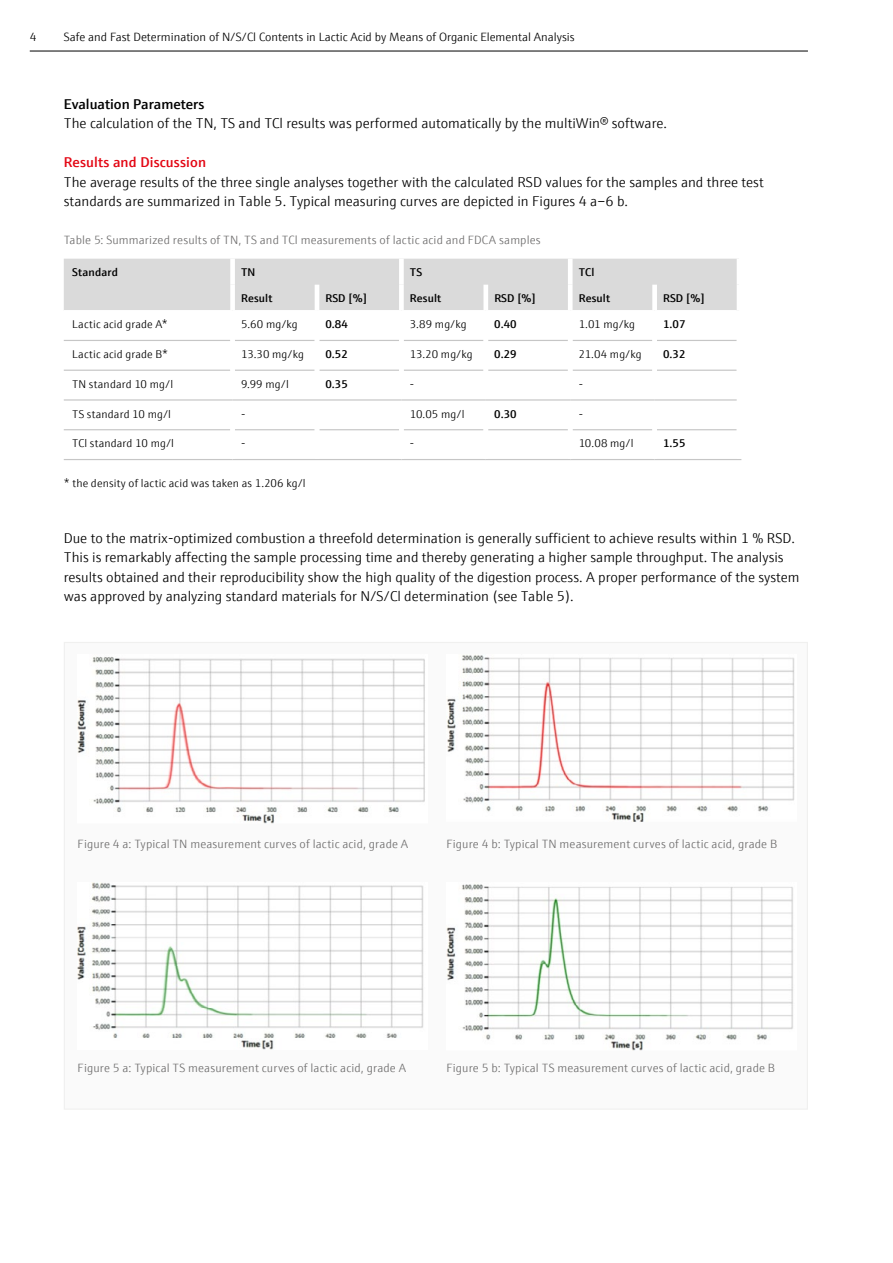
<style>
.page{position:relative;width:893px;height:1263px;background:#fff}
.page>*{position:absolute;margin:0;border:0;box-sizing:border-box;transform-origin:0 0}
.t1{font:300 14.25px/19.5px "E+H Sans";color:#000}
.t2{font:600 14.25px "E+H Sans";color:#000}
.t3{font:600 14.25px "E+H Sans";letter-spacing:.01em;color:#e30613}
.t4{font:300 12px "E+H Sans";letter-spacing:.01em;color:#706f6f}
.t5{font:300 12px "E+H Sans";color:#000}
.t6{font:300 11.25px "E+H Sans";letter-spacing:.015em;color:#000}
.t7{font:600 11.25px "E+H Sans";letter-spacing:.01em;color:#000}
</style>
<div class="page">
<div style="left:64px;top:259px;width:673px;height:51px;background:#dadada"></div>
<div style="left:230px;top:259px;width:5px;height:26px;background:#fff"></div>
<div style="left:399px;top:259px;width:5px;height:26px;background:#fff"></div>
<div style="left:568px;top:259px;width:5px;height:26px;background:#fff"></div>
<div style="left:230px;top:285px;width:5px;height:25px;background:#fff"></div>
<hr style="left:315px;top:285px;width:4px;height:25px;background:#fff">
<div style="left:399px;top:285px;width:5px;height:25px;background:#fff"></div>
<div style="left:483px;top:285px;width:5px;height:25px;background:#fff"></div>
<div style="left:568px;top:285px;width:5px;height:25px;background:#fff"></div>
<div style="left:652px;top:285px;width:5px;height:25px;background:#fff"></div>
<hr style="left:64px;top:340px;width:166px;height:1px;background:#c6c6c6">
<hr style="left:235px;top:340px;width:80px;height:1px;background:#c6c6c6">
<hr style="left:319px;top:340px;width:80px;height:1px;background:#c6c6c6">
<hr style="left:404px;top:340px;width:79px;height:1px;background:#c6c6c6">
<hr style="left:488px;top:340px;width:80px;height:1px;background:#c6c6c6">
<hr style="left:573px;top:340px;width:79px;height:1px;background:#c6c6c6">
<hr style="left:657px;top:340px;width:80px;height:1px;background:#c6c6c6">
<hr style="left:64px;top:370px;width:166px;height:1px;background:#c6c6c6">
<hr style="left:235px;top:370px;width:80px;height:1px;background:#c6c6c6">
<hr style="left:319px;top:370px;width:80px;height:1px;background:#c6c6c6">
<hr style="left:404px;top:370px;width:79px;height:1px;background:#c6c6c6">
<hr style="left:488px;top:370px;width:80px;height:1px;background:#c6c6c6">
<hr style="left:573px;top:370px;width:79px;height:1px;background:#c6c6c6">
<hr style="left:657px;top:370px;width:80px;height:1px;background:#c6c6c6">
<hr style="left:64px;top:429px;width:166px;height:1px;background:#c6c6c6">
<hr style="left:235px;top:429px;width:80px;height:1px;background:#c6c6c6">
<hr style="left:319px;top:429px;width:80px;height:1px;background:#c6c6c6">
<hr style="left:404px;top:429px;width:79px;height:1px;background:#c6c6c6">
<hr style="left:488px;top:429px;width:80px;height:1px;background:#c6c6c6">
<hr style="left:573px;top:429px;width:79px;height:1px;background:#c6c6c6">
<hr style="left:657px;top:429px;width:80px;height:1px;background:#c6c6c6">
<hr style="left:64px;top:459px;width:169px;height:1px;background:#c6c6c6">
<hr style="left:233px;top:459px;width:84px;height:1px;background:#c6c6c6">
<hr style="left:317px;top:459px;width:84px;height:1px;background:#c6c6c6">
<hr style="left:401px;top:459px;width:85px;height:1px;background:#c6c6c6">
<hr style="left:486px;top:459px;width:84px;height:1px;background:#c6c6c6">
<hr style="left:570px;top:459px;width:85px;height:1px;background:#c6c6c6">
<hr style="left:655px;top:459px;width:86px;height:1px;background:#c6c6c6">
<hr style="left:64px;top:399px;width:169px;height:2px;background:#c6c6c6">
<hr style="left:233px;top:399px;width:84px;height:2px;background:#c6c6c6">
<hr style="left:317px;top:399px;width:84px;height:2px;background:#c6c6c6">
<hr style="left:401px;top:399px;width:85px;height:2px;background:#c6c6c6">
<hr style="left:486px;top:399px;width:84px;height:2px;background:#c6c6c6">
<hr style="left:570px;top:399px;width:85px;height:2px;background:#c6c6c6">
<hr style="left:655px;top:399px;width:82px;height:2px;background:#c6c6c6">
<div style="left:64px;top:642px;width:744px;height:468px;background:#fafafa;border:1px solid #f0f0ef"></div>
<img style="left:78px;top:657px;width:347px;height:166px">
<img style="left:447px;top:655px;width:347px;height:166px">
<img style="left:78px;top:882px;width:345px;height:167px">
<img style="left:446px;top:884px;width:347px;height:166px">
<hr style="left:30px;top:51px;width:778px;height:1px;background:#000">
<p class="t5" style="left:30px;top:29px;width:8px">4</p>
<p class="t5" style="left:64px;top:29px;width:512px">Safe and Fast Determination of N/S/Cl Contents in Lactic Acid by Means of Organic Elemental Analysis</p>
<p class="t2" style="left:64px;top:93px;width:142px">Evaluation Parameters</p>
<p class="t1" style="left:64px;top:113px;width:605px">The calculation of the TN, TS and TCl results was performed automatically by the multiWin® software.</p>
<p class="t3" style="left:64px;top:151px;width:144px">Results and Discussion</p>
<p class="t1" style="left:64px;top:171px;width:701px">The average results of the three single analyses together with the calculated RSD values for the samples and three test standards are summarized in Table 5. Typical measuring curves are depicted in Figures 4 a–6 b.</p>
<p class="t4" style="left:64px;top:231px;width:478px">Table 5: Summarized results of TN, TS and TCl measurements of lactic acid and FDCA samples</p>
<p class="t7" style="left:72px;top:264px;width:47px">Standard</p>
<p class="t7" style="left:241px;top:264px;width:16px">TN</p>
<p class="t7" style="left:410px;top:264px;width:14px">TS</p>
<p class="t7" style="left:579px;top:264px;width:17px">TCl</p>
<p class="t7" style="left:241px;top:290px;width:33px">Result</p>
<p class="t7" style="left:325px;top:290px;width:43px">RSD [%]</p>
<p class="t7" style="left:410px;top:290px;width:33px">Result</p>
<p class="t7" style="left:494px;top:290px;width:43px">RSD [%]</p>
<p class="t7" style="left:579px;top:290px;width:33px">Result</p>
<p class="t7" style="left:663px;top:290px;width:43px">RSD [%]</p>
<p class="t6" style="left:72px;top:316px;width:97px">Lactic acid grade A*</p>
<p class="t6" style="left:241px;top:316px;width:58px">5.60 mg/kg</p>
<p class="t7" style="left:325px;top:316px;width:24px">0.84</p>
<p class="t6" style="left:410px;top:316px;width:58px">3.89 mg/kg</p>
<p class="t7" style="left:494px;top:316px;width:24px">0.40</p>
<p class="t6" style="left:579px;top:316px;width:58px">1.01 mg/kg</p>
<p class="t7" style="left:663px;top:316px;width:24px">1.07</p>
<p class="t6" style="left:72px;top:346px;width:97px">Lactic acid grade B*</p>
<p class="t6" style="left:241px;top:346px;width:64px">13.30 mg/kg</p>
<p class="t7" style="left:325px;top:345px;width:24px">0.52</p>
<p class="t6" style="left:410px;top:346px;width:64px">13.20 mg/kg</p>
<p class="t7" style="left:494px;top:345px;width:24px">0.29</p>
<p class="t6" style="left:579px;top:346px;width:64px">21.04 mg/kg</p>
<p class="t7" style="left:663px;top:345px;width:24px">0.32</p>
<p class="t6" style="left:72px;top:376px;width:102px">TN standard 10 mg/l</p>
<p class="t6" style="left:241px;top:376px;width:49px">9.99 mg/l</p>
<p class="t7" style="left:325px;top:375px;width:24px">0.35</p>
<p class="t6" style="left:410px;top:376px;width:6px">-</p>
<p class="t6" style="left:579px;top:376px;width:6px">-</p>
<p class="t6" style="left:72px;top:405px;width:100px">TS standard 10 mg/l</p>
<p class="t6" style="left:241px;top:405px;width:6px">-</p>
<p class="t6" style="left:410px;top:405px;width:56px">10.05 mg/l</p>
<p class="t7" style="left:494px;top:405px;width:24px">0.30</p>
<p class="t6" style="left:579px;top:405px;width:6px">-</p>
<p class="t6" style="left:72px;top:435px;width:103px">TCl standard 10 mg/l</p>
<p class="t6" style="left:241px;top:435px;width:6px">-</p>
<p class="t6" style="left:410px;top:435px;width:6px">-</p>
<p class="t6" style="left:579px;top:435px;width:56px">10.08 mg/l</p>
<p class="t7" style="left:663px;top:435px;width:24px">1.55</p>
<p class="t6" style="left:64px;top:475px;width:243px">* the density of lactic acid was taken as 1.206 kg/l</p>
<p class="t1" style="left:64px;top:527px;width:737px">Due to the matrix-optimized combustion a threefold determination is generally sufficient to achieve results within 1 % RSD.<br>This is remarkably affecting the sample processing time and thereby generating a higher sample throughput. The analysis results obtained and their reproducibility show the high quality of the digestion process. A proper performance of the system was approved by analyzing standard materials for N/S/Cl determination (see Table 5).</p>
<p class="t4" style="left:78px;top:835px;width:332px">Figure 4 a: Typical TN measurement curves of lactic acid, grade A</p>
<p class="t4" style="left:446px;top:835px;width:332px">Figure 4 b: Typical TN measurement curves of lactic acid, grade B</p>
<p class="t4" style="left:78px;top:1059px;width:330px">Figure 5 a: Typical TS measurement curves of lactic acid, grade A</p>
<p class="t4" style="left:446px;top:1059px;width:330px">Figure 5 b: Typical TS measurement curves of lactic acid, grade B</p>
</div>
